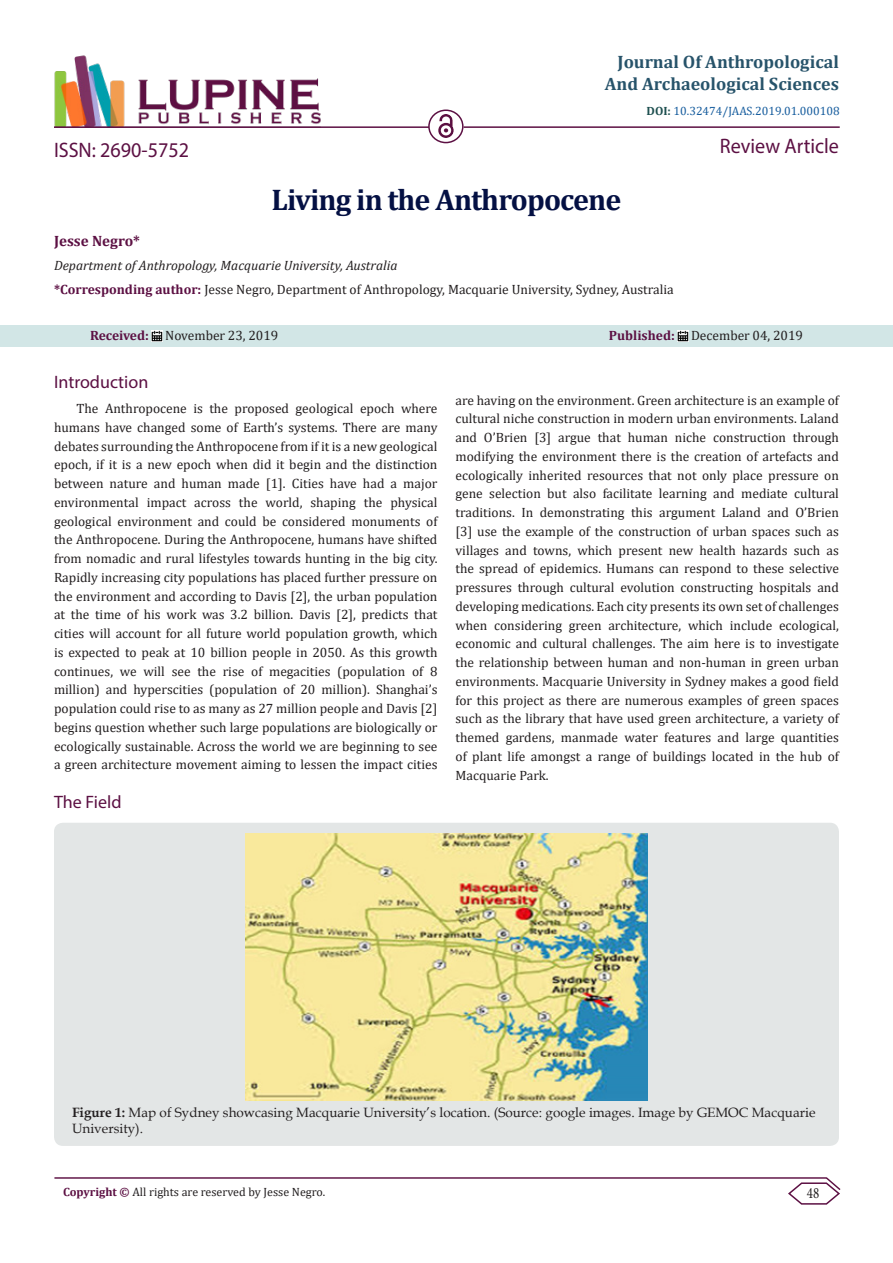
<style>
.page{position:relative;width:893px;height:1263px;background:#fff}
.page>*{position:absolute;margin:0;border:0;box-sizing:border-box;transform-origin:0 0}
.t1{font:700 30px "Cambria";letter-spacing:-.03em;color:#041043}
.t2{font:21px "Myriad Pro";color:#5c1043;scale:.96 1}
.t3{font:700 18px/21.6px "Cambria";color:#27536a;text-align:right}
.t4{font:18px "Myriad Pro";color:#5c1043}
.t5{font:15.75px "Minion Pro";color:#231f20;scale:.83 1}
.t6{font:700 15px "Cambria";color:#5c1043}
.t7{font:13.5px/18.8px "Cambria";color:#231f20;text-align:justify}
.t8{font:13.5px/16.2px "Book Antiqua";color:#231f20}
.t9{font:italic 13.5px "Cambria";color:#231f20}
.t10{font:12px "Cambria";color:#231f20}
.t11{font:12px "Cambria";color:#175d9e}
.s1{font-weight:700;color:#1e5050}
.s2{font-weight:700;color:#5c1043}
.s3{font-weight:700}
</style>
<div class="page">
<hr style="left:54px;top:1177px;width:773px;height:2px;background:#5c1043">
<svg style="left:787px;top:1177px;width:54px;height:28px"></svg>
<img style="left:54px;top:55px;width:267px;height:71px">
<hr style="left:54px;top:126px;width:375px;height:2px;background:#5c1043">
<img style="left:438px;top:115px;width:15px;height:23px">
<div style="left:0;top:325px;width:893px;height:21px;background:#d2e6e6"></div>
<svg style="left:152px;top:331px;width:10px;height:10px"></svg>
<svg style="left:678px;top:331px;width:10px;height:10px"></svg>
<div style="left:428px;top:109px;width:36px;height:34px;border:2px solid #5c1043;border-radius:50%"></div>
<hr style="left:464px;top:126px;width:376px;height:2px;background:#5c1043">
<div style="left:54px;top:823px;width:785px;height:323px;background:#e3e6e6;border-radius:9px"></div>
<img style="left:246px;top:834px;width:402px;height:266px">
<p class="t3" style="left:605px;top:50px;width:236px">Journal Of Anthropological<br>And Archaeological Sciences</p>
<p class="t2" style="left:54px;top:137px;width:142px">ISSN: 2690-5752</p>
<p class="t1" style="left:272px;top:179px;width:351px">Living in the Anthropocene</p>
<p class="t11" style="left:647px;top:104px;width:195px"><span class="s1">DOI:</span> 10.32474/JAAS.2019.01.000108</p>
<p class="t2" style="left:720px;top:133px;width:126px">Review Article</p>
<p class="t6" style="left:54px;top:230px;width:87px">Jesse Negro*</p>
<p class="t9" style="left:54px;top:256px;width:345px">Department of Anthropology, Macquarie University, Australia</p>
<p class="t7" style="left:54px;top:280px;width:621px"><span class="s2">*Corresponding author:</span> Jesse Negro, Department of Anthropology, Macquarie University, Sydney, Australia</p>
<p class="t7" style="left:90px;top:326px;width:190px"><span class="s2">Received:</span> November 23, 2019</p>
<p class="t7" style="left:609px;top:326px;width:196px"><span class="s2">Published:</span> December 04, 2019</p>
<p class="t4" style="left:54px;top:371px;width:96px">Introduction</p>
<p class="t7" style="left:54px;top:399px;width:385px;text-indent:22px">The Anthropocene is the proposed geological epoch where humans have changed some of Earth’s systems. There are many debates surrounding the Anthropocene from if it is a new geological epoch, if it is a new epoch when did it begin and the distinction between nature and human made [1]. Cities have had a major environmental impact across the world, shaping the physical geological environment and could be considered monuments of the Anthropocene. During the Anthropocene, humans have shifted from nomadic and rural lifestyles towards hunting in the big city.<br>Rapidly increasing city populations has placed further pressure on the environment and according to Davis [2], the urban population at the time of his work was 3.2 billion. Davis [2], predicts that cities will account for all future world population growth, which is expected to peak at 10 billion people in 2050. As this growth continues, we will see the rise of megacities (population of 8 million) and hyperscities (population of 20 million). Shanghai’s population could rise to as many as 27 million people and Davis [2] begins question whether such large populations are biologically or ecologically sustainable. Across the world we are beginning to see a green architecture movement aiming to lessen the impact cities</p>
<p class="t7" style="left:455px;top:390px;width:385px">are having on the environment. Green architecture is an example of cultural niche construction in modern urban environments. Laland and O’Brien [3] argue that human niche construction through modifying the environment there is the creation of artefacts and ecologically inherited resources that not only place pressure on gene selection but also facilitate learning and mediate cultural traditions. In demonstrating this argument Laland and O’Brien [3] use the example of the construction of urban spaces such as villages and towns, which present new health hazards such as the spread of epidemics. Humans can respond to these selective pressures through cultural evolution constructing hospitals and developing medications. Each city presents its own set of challenges when considering green architecture, which include ecological, economic and cultural challenges. The aim here is to investigate the relationship between human and non-human in green urban environments. Macquarie University in Sydney makes a good field for this project as there are numerous examples of green spaces such as the library that have used green architecture, a variety of themed gardens, manmade water features and large quantities of plant life amongst a range of buildings located in the hub of Macquarie Park.</p>
<p class="t4" style="left:54px;top:791px;width:69px">The Field</p>
<p class="t8" style="left:72px;top:1104px;width:745px"><span class="s3">Figure 1:</span> Map of Sydney showcasing Macquarie University’s location. (Source: google images. Image by GEMOC Macquarie<br>University).</p>
<p class="t10" style="left:63px;top:1185px;width:264px"><span class="s2">Copyright ©</span> All rights are reserved by Jesse Negro.</p>
<p class="t5" style="left:807px;top:1183px;width:17px">48</p>
</div>
